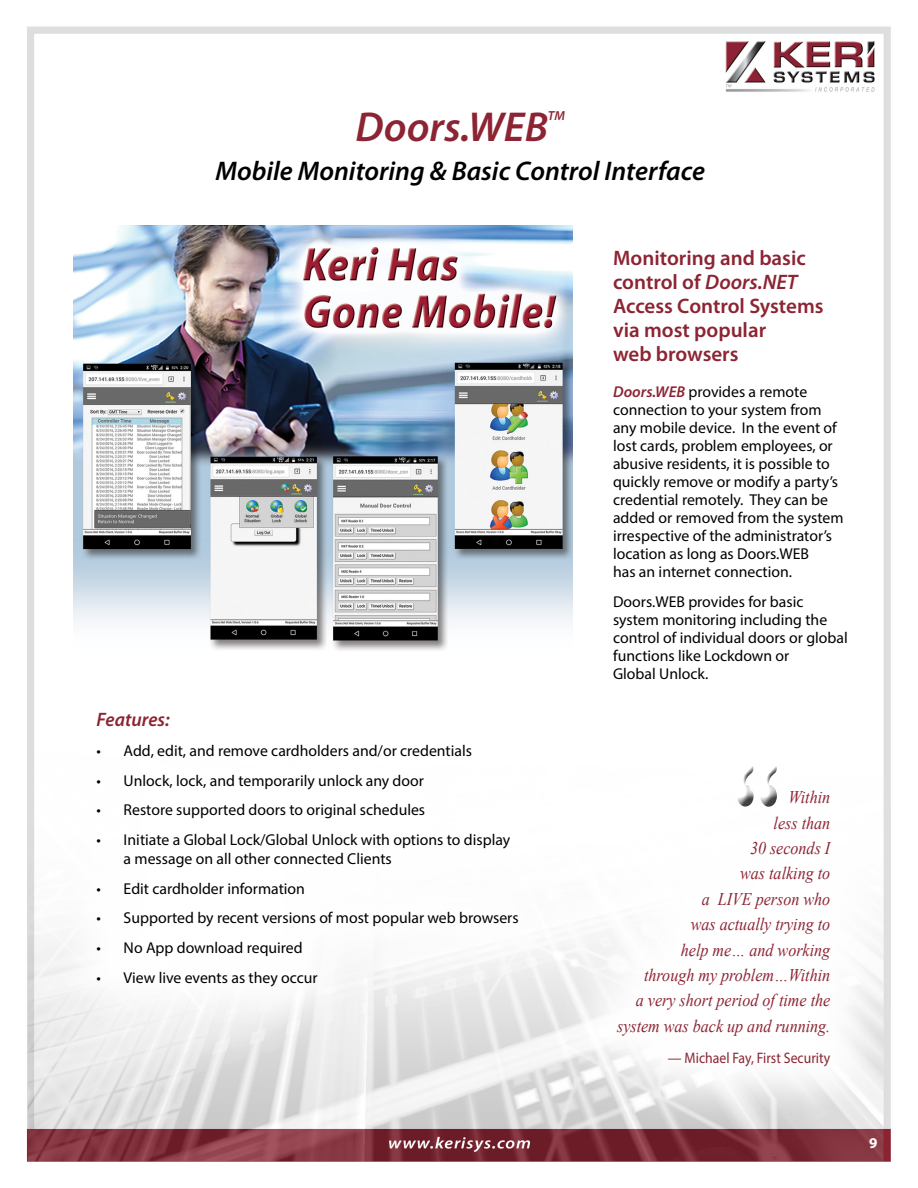
<style>
.page{position:relative;width:918px;height:1188px;background:#fff}
.page>*{position:absolute;margin:0;border:0;box-sizing:border-box;transform-origin:0 0}
.t1{font:italic 600 42px "Myriad Pro";color:#8c2433}
.t2{font:italic 600 27px "Myriad Pro";color:#000}
.t3{font:600 21px/24px "Myriad Pro";color:#8c2433}
.t4{font:italic 600 19.5px "Myriad Pro";color:#8c2433}
.t5{font:italic 17.85px/25.3px "Times New Roman";color:#8c2433;text-align:right;scale:.9 1}
.t6{font:15.75px/18px "Myriad Pro";color:#000}
.t7{font:15.3px "Myriad Pro";color:#8c2433;scale:.9 1}
.t8{font:700 15px "Myriad Pro";color:#fff}
.t9{font:italic 600 13.05px "Myriad Pro";color:#8c2433}
.s1{font-style:italic}
.s2{font-weight:600;font-style:italic;color:#8c2433}
</style>
<div class="page">
<img style="left:26px;top:26px;width:865px;height:1136px">
<img style="left:74px;top:225px;width:499px;height:428px">
<svg style="left:551px;top:708px;width:340px;height:425px"></svg>
<div style="left:607px;top:780px;width:234px;height:297px;background:#fff"></div>
<div style="left:725px;top:753px;width:60px;height:56px;background:#fff"></div>
<div style="left:730px;top:758px;width:58px;height:60px;background:#000;opacity:.75"></div>
<div style="left:47px;top:662px;width:521px;height:373px;background:#fff"></div>
<h1 class="t1" style="left:356px;top:100px;width:194px">Doors.WEB</h1>
<p class="t9" style="left:548px;top:107px;width:19px">TM</p>
<h2 class="t2" style="left:215px;top:153px;width:491px">Mobile Monitoring &amp; Basic Control Interface</h2>
<p class="t4" style="left:97px;top:707px;width:74px">Features:</p>
<p class="t6" style="left:97px;top:741px;width:377px">• Add, edit, and remove cardholders and/or credentials</p>
<p class="t6" style="left:97px;top:771px;width:329px">• Unlock, lock, and temporarily unlock any door</p>
<p class="t6" style="left:97px;top:801px;width:330px">• Restore supported doors to original schedules</p>
<p class="t6" style="left:124px;top:830px;width:388px;line-height:18.9px;text-indent:-27px">• Initiate a Global Lock/Global Unlock with options to display a message on all other connected Clients</p>
<p class="t6" style="left:97px;top:879px;width:210px">• Edit cardholder information</p>
<p class="t6" style="left:97px;top:909px;width:424px">• Supported by recent versions of most popular web browsers</p>
<p class="t6" style="left:97px;top:938px;width:208px">• No App download required</p>
<p class="t6" style="left:97px;top:968px;width:223px">• View live events as they occur</p>
<h3 class="t3" style="left:613px;top:245px;width:212px">Monitoring and basic control of <span class="s1">Doors.NET<br></span>Access Control Systems via most popular<br>web browsers</h3>
<p class="t6" style="left:613px;top:382px;width:232px"><span class="s2">Doors.WEB</span> provides a remote connection to your system from any mobile device. In the event of lost cards, problem employees, or abusive residents, it is possible to quickly remove or modify a party’s credential remotely. They can be added or removed from the system irrespective of the administrator’s location as long as Doors.WEB<br>has an internet connection.</p>
<p class="t6" style="left:613px;top:592px;width:236px">Doors.WEB provides for basic system monitoring including the control of individual doors or global functions like Lockdown or<br>Global Unlock.</p>
<p class="t5" style="left:617px;top:784px;width:238px">Within<br>less than<br>30 seconds I<br>was talking to<br>a LIVE person who<br>was actually trying to<br>help me… and working<br>through my problem…Within<br>a very short period of time the system was back up and running.</p>
<p class="t7" style="left:668px;top:1049px;width:182px">— Michael Fay, First Security</p>
<p class="t8" style="left:869px;top:1133px;width:10px">9</p>
</div>
